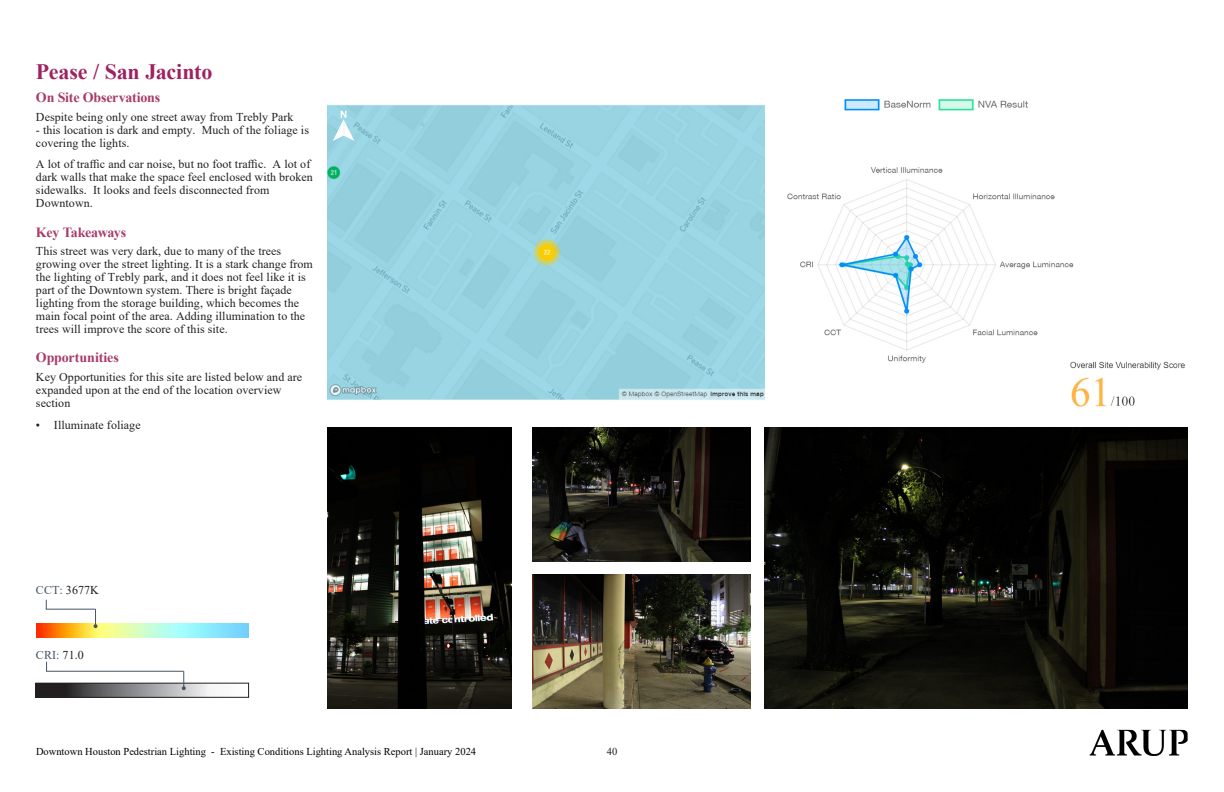
<style>
.page{position:relative;width:1224px;height:792px;background:#fff}
.page>*{position:absolute;margin:0;border:0;box-sizing:border-box;transform-origin:0 0}
.H3_No_Numbers{font:700 22px "Times New Roman";letter-spacing:-.005em;color:#9f2260}
.H4_no_numbers{font:700 14px "Times New Roman";letter-spacing:-.015em;color:#a73b6a}
.Body_text{font:12px/13px "Times New Roman";letter-spacing:.005em;color:#231f20}
.Body_text-2{font:12px "Times New Roman";color:#485365}
.t1{font:10.5px "Times New Roman";color:#000}
.t2{font:10.5px "Times New Roman";color:#231f20}
.s1{color:#485365}
.s2{color:#231f20}
</style>
<div class="page">
<img style="left:1090px;top:730px;width:98px;height:26px">
<img style="left:765px;top:427px;width:423px;height:282px">
<img style="left:328px;top:427px;width:183px;height:282px">
<img style="left:533px;top:427px;width:218px;height:134px">
<img style="left:533px;top:575px;width:218px;height:134px">
<img style="left:36px;top:623px;width:213px;height:15px">
<svg style="left:94px;top:610px;width:4px;height:18px"></svg>
<hr style="left:46px;top:609px;width:50px;height:1px;background:#485365">
<svg style="left:38px;top:685px;width:172px;height:10px;background:#7c7c7e"></svg>
<div style="left:36px;top:683px;width:213px;height:14px;border:1px solid #231f20"></div>
<svg style="left:182px;top:671px;width:4px;height:19px"></svg>
<hr style="left:46px;top:671px;width:138px;height:1px;background:#485365">
<div style="left:328px;top:104px;width:437px;height:296px;background:#99d4e2"></div>
<svg style="left:333px;top:110px;width:21px;height:31px"></svg>
<img style="left:787px;top:99px;width:287px;height:264px">
<img style="left:1066px;top:357px;width:119px;height:50px">
<p class="H3_No_Numbers" style="left:36px;top:56px;width:178px">Pease / San Jacinto</p>
<p class="H4_no_numbers" style="left:36px;top:87px;width:126px">On Site Observations</p>
<p class="Body_text" style="left:36px;top:110px;width:259px">Despite being only one street away from Trebly Park</p>
<p class="Body_text" style="left:36px;top:123px;width:275px">- this location is dark and empty. Much of the foliage is covering the lights.</p>
<p class="Body_text" style="left:36px;top:157px;width:278px">A lot of traffic and car noise, but no foot traffic. A lot of dark walls that make the space feel enclosed with broken sidewalks. It looks and feels disconnected from Downtown.</p>
<p class="H4_no_numbers" style="left:36px;top:222px;width:92px">Key Takeaways</p>
<p class="Body_text" style="left:36px;top:244px;width:278px">This street was very dark, due to many of the trees growing over the street lighting. It is a stark change from the lighting of Trebly park, and it does not feel like it is part of the Downtown system. There is bright façade lighting from the storage building, which becomes the main focal point of the area. Adding illumination to the trees will improve the score of this site.</p>
<p class="H4_no_numbers" style="left:36px;top:348px;width:84px">Opportunities</p>
<p class="Body_text" style="left:36px;top:370px;width:268px">Key Opportunities for this site are listed below and are expanded upon at the end of the location overview section</p>
<p class="Body_text" style="left:36px;top:418px;width:106px">• Illuminate foliage</p>
<p class="Body_text" style="left:36px;top:583px;width:64px"><span class="s1">CCT:</span> 3677K</p>
<p class="Body_text-2" style="left:36px;top:646px;width:49px">CRI: <span class="s2">71.0</span></p>
<p class="t1" style="left:36px;top:744px;width:442px">Downtown Houston Pedestrian Lighting - Existing Conditions Lighting Analysis Report | January 2024</p>
<p class="t2" style="left:607px;top:744px;width:12px">40</p>
</div>
